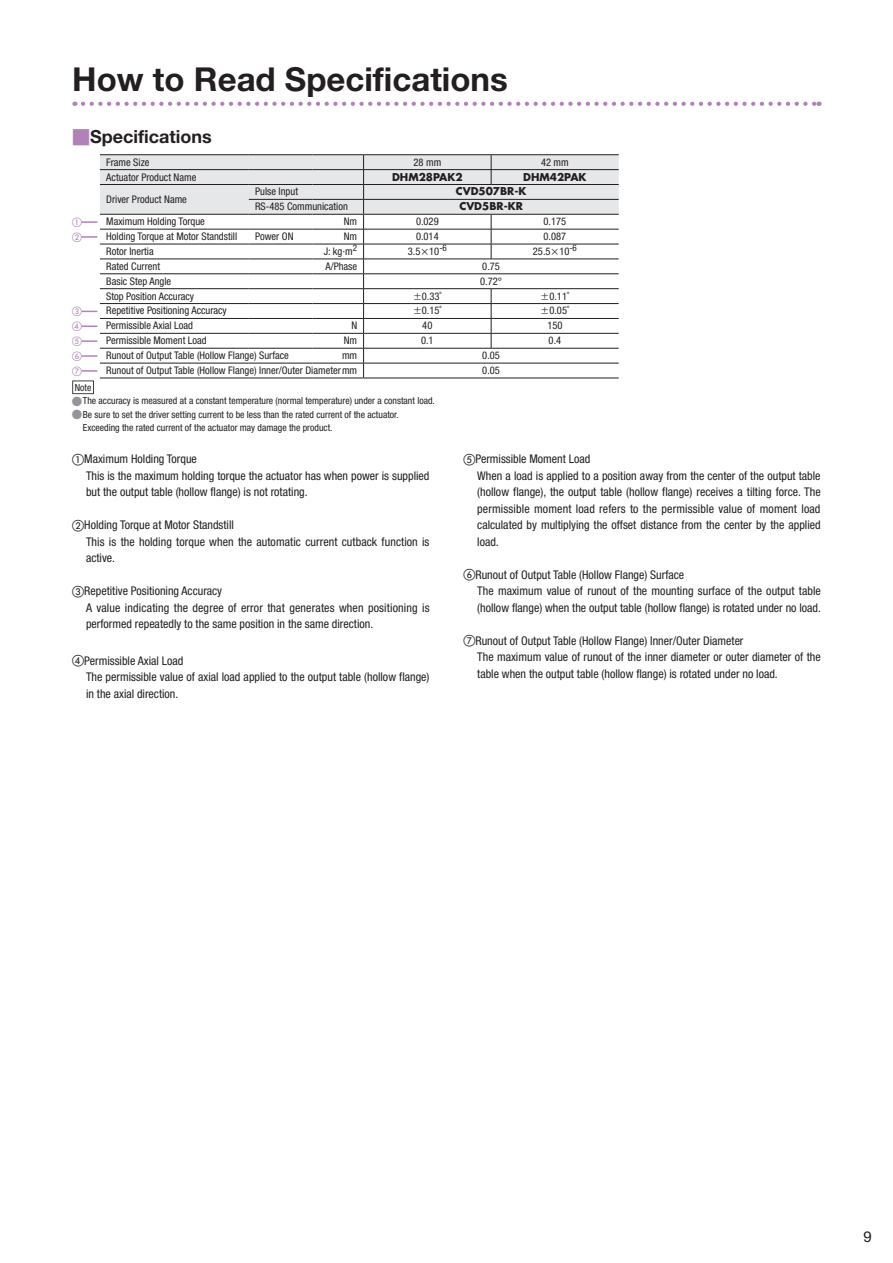
<style>
.page{position:relative;width:893px;height:1263px;background:#fff}
.page>*{position:absolute;margin:0;border:0;box-sizing:border-box;transform-origin:0 0}
.t1{font:700 33px "Helvetica Neue LT Std";color:#231f20}
.t2{font:700 18px "Helvetica Neue LT Std";color:#231f20}
.t3{font:15px "Helvetica Neue LT Std";color:#231f20}
.t4{font:condensed 12px/16.5px "Helvetica Neue LT Std";color:#231f20}
.t5{font:condensed 10.5px "Helvetica Neue LT Std";color:#231f20}
.t6{font:700 10.5px "Futura Std";color:#231f20}
.t7{font:condensed 9.75px/13.5px "Helvetica Neue LT Std";color:#231f20}
.s1{color:#b281b9}
.s2{font-weight:300;font-stretch:normal}
.s3{color:#939598}
</style>
<div class="page">
<svg style="left:83px;top:102px;width:737px;height:4px"></svg>
<hr style="left:100px;top:154px;width:149px;height:1px;background:#231f20">
<hr style="left:249px;top:154px;width:64px;height:1px;background:#231f20">
<hr style="left:313px;top:154px;width:51px;height:1px;background:#231f20">
<hr style="left:364px;top:154px;width:127px;height:1px;background:#231f20">
<hr style="left:491px;top:154px;width:128px;height:1px;background:#231f20">
<hr style="left:364px;top:378px;width:127px;height:1px;background:#231f20">
<hr style="left:491px;top:378px;width:128px;height:1px;background:#231f20">
<hr style="left:100px;top:378px;width:149px;height:1px;background:#231f20">
<hr style="left:249px;top:378px;width:64px;height:1px;background:#231f20">
<hr style="left:313px;top:378px;width:51px;height:1px;background:#231f20">
<svg style="left:72px;top:380px;width:22px;height:14px"></svg>
<div style="left:73px;top:381px;width:20px;height:12px;background:#fff"></div>
<svg style="left:81px;top:155px;width:538px;height:223px"></svg>
<h1 class="t1" style="left:72px;top:59px;width:437px">How to Read Specifications</h1>
<h2 class="t2" style="left:72px;top:125px;width:141px"><span class="s1">■</span>Specifications</h2>
<p class="t5" style="left:106px;top:156px;width:45px">Frame Size</p>
<p class="t5" style="left:413px;top:156px;width:29px">28 mm</p>
<p class="t5" style="left:541px;top:156px;width:29px">42 mm</p>
<p class="t5" style="left:106px;top:171px;width:92px">Actuator Product Name</p>
<p class="t6" style="left:392px;top:170px;width:72px">DHM28PAK2</p>
<p class="t6" style="left:523px;top:170px;width:65px">DHM42PAK</p>
<p class="t5" style="left:106px;top:193px;width:82px">Driver Product Name</p>
<p class="t5" style="left:255px;top:186px;width:44px">Pulse Input</p>
<p class="t6" style="left:456px;top:184px;width:72px">CVD507BR-K</p>
<p class="t5" style="left:255px;top:200px;width:94px">RS-485 Communication</p>
<p class="t6" style="left:459px;top:199px;width:65px">CVD5BR-KR</p>
<p class="t5" style="left:106px;top:215px;width:100px">Maximum Holding Torque</p>
<p class="t5" style="left:344px;top:215px;width:15px">Nm</p>
<p class="t5" style="left:416px;top:215px;width:24px">0.029</p>
<p class="t5" style="left:544px;top:215px;width:24px">0.175</p>
<p class="t5" style="left:106px;top:230px;width:132px">Holding Torque at Motor Standstill</p>
<p class="t5" style="left:255px;top:230px;width:40px">Power ON</p>
<p class="t5" style="left:344px;top:230px;width:15px">Nm</p>
<p class="t5" style="left:416px;top:230px;width:24px">0.014</p>
<p class="t5" style="left:544px;top:230px;width:24px">0.087</p>
<p class="t5" style="left:106px;top:245px;width:49px">Rotor Inertia</p>
<p class="t5" style="left:324px;top:245px;width:35px">J: kg<span class="s2">·</span>m<sup>2</sup></p>
<p class="t5" style="left:408px;top:245px;width:40px">3.5 10<sup>-6</sup></p>
<p class="t5" style="left:533px;top:245px;width:45px">25.5 10<sup>-6</sup></p>
<p class="t5" style="left:106px;top:260px;width:55px">Rated Current</p>
<p class="t5" style="left:325px;top:260px;width:33px">A/Phase</p>
<p class="t5" style="left:482px;top:260px;width:19px">0.75</p>
<p class="t5" style="left:106px;top:275px;width:66px">Basic Step Angle</p>
<p class="t5" style="left:480px;top:275px;width:23px">0.72°</p>
<p class="t5" style="left:106px;top:290px;width:89px">Stop Position Accuracy</p>
<p class="t5" style="left:422px;top:290px;width:21px">0.33˚</p>
<p class="t5" style="left:549px;top:290px;width:21px">0.11˚</p>
<p class="t5" style="left:106px;top:305px;width:122px">Repetitive Positioning Accuracy</p>
<p class="t5" style="left:422px;top:305px;width:21px">0.15˚</p>
<p class="t5" style="left:549px;top:305px;width:21px">0.05˚</p>
<p class="t5" style="left:106px;top:320px;width:88px">Permissible Axial Load</p>
<p class="t5" style="left:351px;top:320px;width:7px">N</p>
<p class="t5" style="left:422px;top:320px;width:12px">40</p>
<p class="t5" style="left:547px;top:320px;width:17px">150</p>
<p class="t5" style="left:106px;top:334px;width:102px">Permissible Moment Load</p>
<p class="t5" style="left:344px;top:334px;width:15px">Nm</p>
<p class="t5" style="left:421px;top:334px;width:14px">0.1</p>
<p class="t5" style="left:549px;top:334px;width:14px">0.4</p>
<p class="t5" style="left:106px;top:349px;width:184px">Runout of Output Table (Hollow Flange) Surface</p>
<p class="t5" style="left:342px;top:349px;width:17px">mm</p>
<p class="t5" style="left:482px;top:349px;width:19px">0.05</p>
<p class="t5" style="left:106px;top:364px;width:252px">Runout of Output Table (Hollow Flange) Inner/Outer Diametermm</p>
<p class="t5" style="left:482px;top:364px;width:19px">0.05</p>
<p class="t7" style="left:75px;top:380px;width:18px">Note</p>
<p class="t7" style="left:72px;top:394px;width:364px"><span class="s3">●</span>The accuracy is measured at a constant temperature (normal temperature) under a constant load.</p>
<p class="t7" style="left:83px;top:407px;width:317px;text-indent:-11px"><span class="s3">●</span>Be sure to set the driver setting current to be less than the rated current of the actuator.<br>Exceeding the rated current of the actuator may damage the product.</p>
<p class="t4" style="left:86px;top:451px;width:345px;text-indent:-14px">①Maximum Holding Torque<br>This is the maximum holding torque the actuator has when power is supplied but the output table (hollow flange) is not rotating.</p>
<p class="t4" style="left:86px;top:517px;width:345px;text-indent:-14px">②Holding Torque at Motor Standstill<br>This is the holding torque when the automatic current cutback function is active.</p>
<p class="t4" style="left:86px;top:583px;width:345px;text-indent:-14px">③Repetitive Positioning Accuracy<br>A value indicating the degree of error that generates when positioning is performed repeatedly to the same position in the same direction.</p>
<p class="t4" style="left:86px;top:652px;width:345px;text-indent:-14px">④Permissible Axial Load<br>The permissible value of axial load applied to the output table (hollow flange) in the axial direction.</p>
<p class="t4" style="left:477px;top:450px;width:345px;text-indent:-14px">⑤Permissible Moment Load<br>When a load is applied to a position away from the center of the output table (hollow flange), the output table (hollow flange) receives a tilting force. The permissible moment load refers to the permissible value of moment load calculated by multiplying the offset distance from the center by the applied load.</p>
<p class="t4" style="left:477px;top:566px;width:345px;text-indent:-14px">⑥Runout of Output Table (Hollow Flange) Surface<br>The maximum value of runout of the mounting surface of the output table (hollow flange) when the output table (hollow flange) is rotated under no load.</p>
<p class="t4" style="left:477px;top:632px;width:345px;text-indent:-14px">⑦Runout of Output Table (Hollow Flange) Inner/Outer Diameter<br>The maximum value of runout of the inner diameter or outer diameter of the table when the output table (hollow flange) is rotated under no load.</p>
<p class="t3" style="left:863px;top:1227px;width:10px">9</p>
</div>
